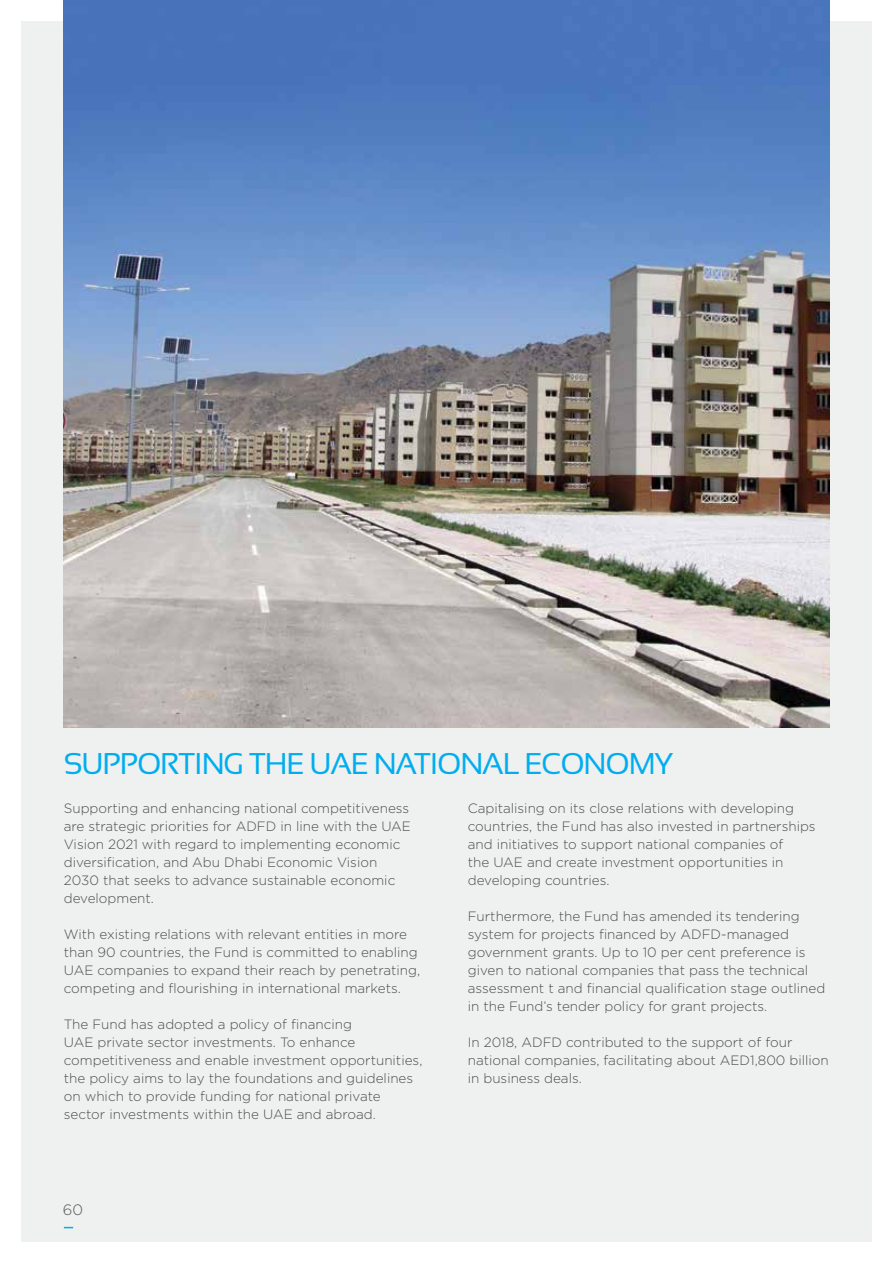
<style>
.page{position:relative;width:893px;height:1263px;background:#fff}
.page>*{position:absolute;margin:0;border:0;box-sizing:border-box;transform-origin:0 0}
.t1{font:30px "Sansation";letter-spacing:-.04em;color:#00aeef}
.t2{font:300 15px "Gotham";color:#55575a}
.t3{font:300 13.5px/18px "Gotham";color:#4d4d4f}
</style>
<div class="page">
<div style="left:21px;top:21px;width:851px;height:1221px;background:#eff0f0"></div>
<img style="left:64px;top:0;width:765px;height:727px">
<h1 class="t1" style="left:64px;top:747px;width:611px">SUPPORTING THE UAE NATIONAL ECONOMY</h1>
<p class="t3" style="left:64px;top:799px;width:349px">Supporting and enhancing national competitiveness are strategic priorities for ADFD in line with the UAE Vision 2021 with regard to implementing economic diversification, and Abu Dhabi Economic Vision 2030 that seeks to advance sustainable economic development.</p>
<p class="t3" style="left:64px;top:925px;width:358px">With existing relations with relevant entities in more than 90 countries, the Fund is committed to enabling UAE companies to expand their reach by penetrating, competing and flourishing in international markets.</p>
<p class="t3" style="left:64px;top:1015px;width:360px">The Fund has adopted a policy of financing<br>UAE private sector investments. To enhance competitiveness and enable investment opportunities, the policy aims to lay the foundations and guidelines on which to provide funding for national private sector investments within the UAE and abroad.</p>
<p class="t2" style="left:63px;top:1201px;width:22px">60</p>
<p class="t3" style="left:468px;top:799px;width:349px">Capitalising on its close relations with developing countries, the Fund has also invested in partnerships and initiatives to support national companies of<br>the UAE and create investment opportunities in developing countries.</p>
<p class="t3" style="left:468px;top:907px;width:359px">Furthermore, the Fund has amended its tendering system for projects financed by ADFD-managed government grants. Up to 10 per cent preference is given to national companies that pass the technical assessment t and financial qualification stage outlined in the Fund’s tender policy for grant projects.</p>
<p class="t3" style="left:468px;top:1033px;width:363px">In 2018, ADFD contributed to the support of four national companies, facilitating about AED1,800 billion in business deals.</p>
</div>
